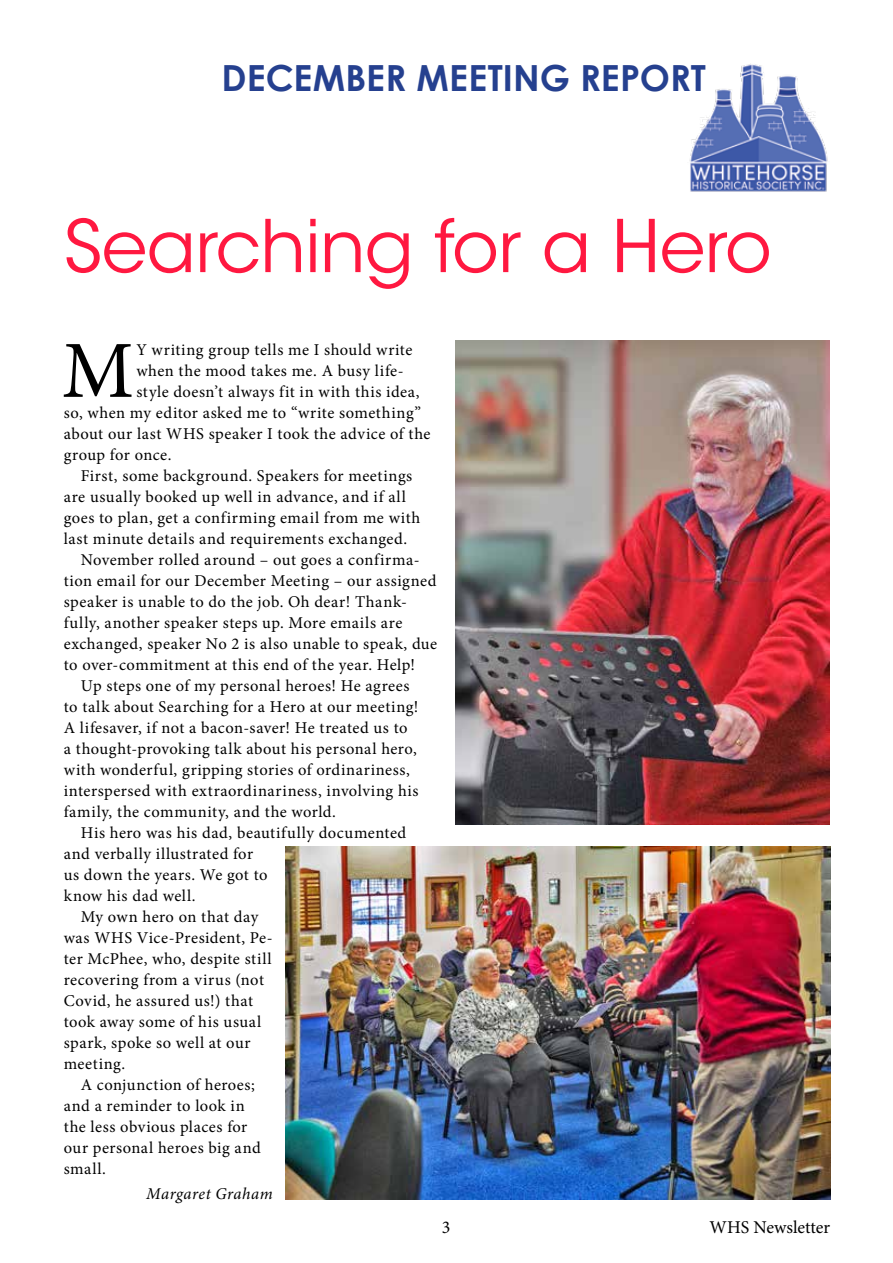
<style>
.page{position:relative;width:893px;height:1263px;background:#fff}
.page>*{position:absolute;margin:0;border:0;box-sizing:border-box;transform-origin:0 0}
.t1{font:81.15px "Minion Pro";color:#000}
.t2{font:72px "ITC Avant Garde Std";letter-spacing:-.015em;color:#ff1840}
.t3{font:700 36px "Century Gothic";letter-spacing:.005em;color:#25408f}
.t4{font:18px "Minion Pro";color:#000}
.t5{font:16.5px "Minion Pro";letter-spacing:.03em;color:#000}
.t6{font:italic 16.5px "Minion Pro";letter-spacing:.03em;color:#000}
</style>
<div class="page">
<img style="left:689px;top:64px;width:139px;height:128px">
<img style="left:285px;top:846px;width:545px;height:353px">
<img style="left:455px;top:341px;width:374px;height:484px">
<h3 class="t3" style="left:221px;top:50px;width:486px">DECEMBER MEETING REPORT</h3>
<h2 class="t2" style="left:64px;top:202px;width:709px">Searching for a Hero</h2>
<h1 class="t1" style="left:62px;top:317px;width:74px">M</h1>
<p class="t5" style="left:136px;top:338px;width:278px">Y writing group tells me I should write</p>
<p class="t5" style="left:136px;top:359px;width:269px">when the mood takes me. A busy life-</p>
<p class="t5" style="left:136px;top:380px;width:285px">style doesn’t always fit in with this idea,</p>
<p class="t5" style="left:64px;top:401px;width:359px">so, when my editor asked me to “write something”</p>
<p class="t5" style="left:64px;top:423px;width:368px">about our last WHS speaker I took the advice of the</p>
<p class="t5" style="left:64px;top:444px;width:109px">group for once.</p>
<p class="t5" style="left:81px;top:465px;width:333px">First, some background. Speakers for meetings</p>
<p class="t5" style="left:64px;top:486px;width:344px">are usually booked up well in advance, and if all</p>
<p class="t5" style="left:64px;top:507px;width:358px">goes to plan, get a confirming email from me with</p>
<p class="t5" style="left:64px;top:528px;width:345px">last minute details and requirements exchanged.</p>
<p class="t5" style="left:81px;top:549px;width:340px">November rolled around – out goes a confirma-</p>
<p class="t5" style="left:64px;top:570px;width:374px">tion email for our December Meeting – our assigned</p>
<p class="t5" style="left:64px;top:591px;width:345px">speaker is unable to do the job. Oh dear! Thank-</p>
<p class="t5" style="left:64px;top:612px;width:340px">fully, another speaker steps up. More emails are</p>
<p class="t5" style="left:64px;top:633px;width:375px">exchanged, speaker No 2 is also unable to speak, due</p>
<p class="t5" style="left:64px;top:654px;width:353px">to over-commitment at this end of the year. Help!</p>
<p class="t5" style="left:81px;top:675px;width:330px">Up steps one of my personal heroes! He agrees</p>
<p class="t5" style="left:64px;top:696px;width:356px">to talk about Searching for a Hero at our meeting!</p>
<p class="t5" style="left:64px;top:717px;width:345px">A lifesaver, if not a bacon-saver! He treated us to</p>
<p class="t5" style="left:64px;top:738px;width:355px">a thought-provoking talk about his personal hero,</p>
<p class="t5" style="left:64px;top:759px;width:348px">with wonderful, gripping stories of ordinariness,</p>
<p class="t5" style="left:64px;top:780px;width:356px">interspersed with extraordinariness, involving his</p>
<p class="t5" style="left:64px;top:801px;width:274px">family, the community, and the world.</p>
<p class="t5" style="left:81px;top:822px;width:327px">His hero was his dad, beautifully documented</p>
<p class="t5" style="left:64px;top:843px;width:191px">and verbally illustrated for</p>
<p class="t5" style="left:64px;top:864px;width:205px">us down the years. We got to</p>
<p class="t5" style="left:64px;top:885px;width:133px">know his dad well.</p>
<p class="t5" style="left:81px;top:906px;width:179px">My own hero on that day</p>
<p class="t5" style="left:64px;top:927px;width:210px">was WHS Vice-President, Pe-</p>
<p class="t5" style="left:64px;top:948px;width:209px">ter McPhee, who, despite still</p>
<p class="t5" style="left:64px;top:969px;width:202px">recovering from a virus (not</p>
<p class="t5" style="left:64px;top:990px;width:191px">Covid, he assured us!) that</p>
<p class="t5" style="left:64px;top:1011px;width:199px">took away some of his usual</p>
<p class="t5" style="left:64px;top:1032px;width:188px">spark, spoke so well at our</p>
<p class="t5" style="left:64px;top:1053px;width:63px">meeting.</p>
<p class="t5" style="left:81px;top:1074px;width:176px">A conjunction of heroes;</p>
<p class="t5" style="left:64px;top:1095px;width:182px">and a reminder to look in</p>
<p class="t5" style="left:64px;top:1116px;width:185px">the less obvious places for</p>
<p class="t5" style="left:64px;top:1137px;width:198px">our personal heroes big and</p>
<p class="t5" style="left:64px;top:1158px;width:44px">small.</p>
<p class="t6" style="left:146px;top:1183px;width:128px">Margaret Graham</p>
<p class="t4" style="left:442px;top:1215px;width:10px">3</p>
<p class="t4" style="left:710px;top:1215px;width:122px">WHS Newsletter</p>
</div>
